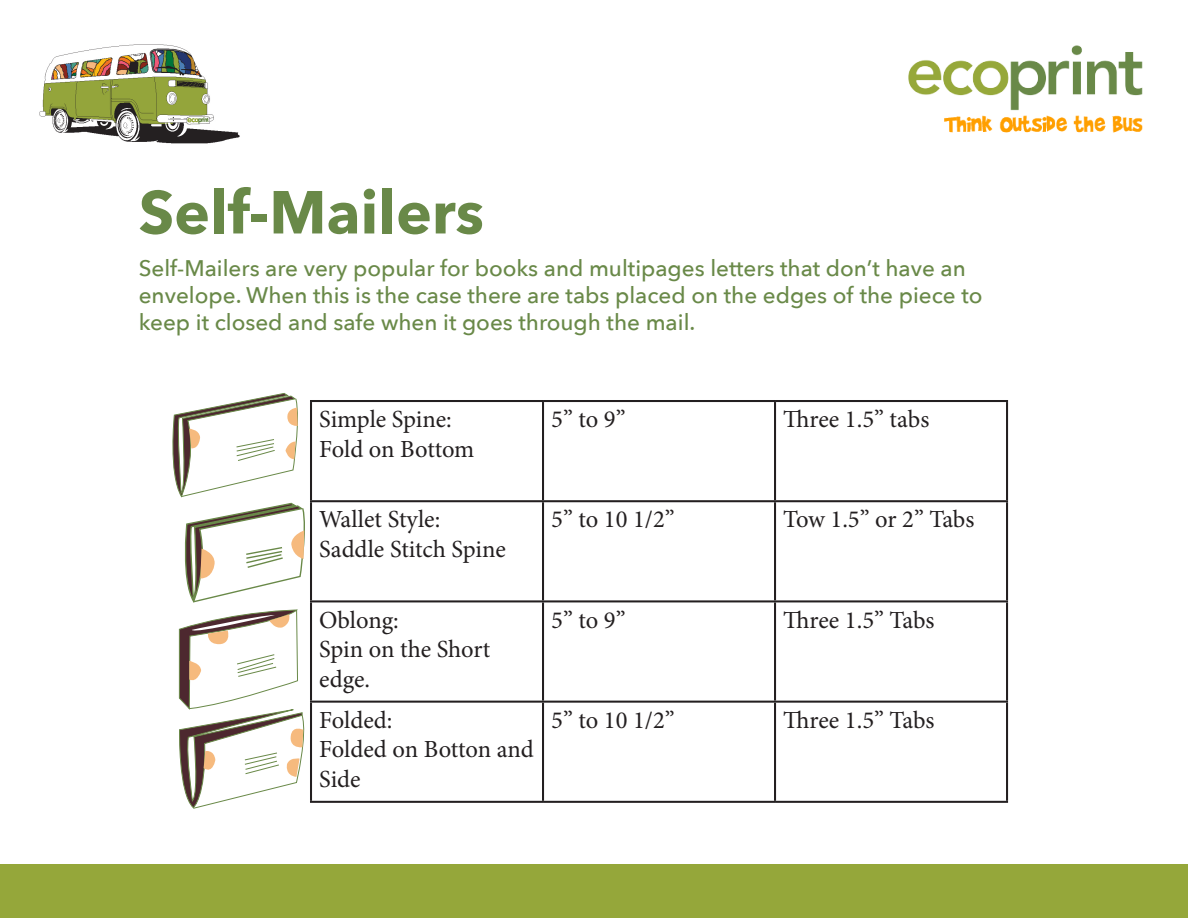
<style>
.page{position:relative;width:1188px;height:918px;background:#fff}
.page>*{position:absolute;margin:0;border:0;box-sizing:border-box;transform-origin:0 0}
.t1{font:700 60px "Avenir Next";color:#698948}
.t2{font:24.6px/29.5px "Minion Pro";letter-spacing:-.005em;color:#231f20}
.t3{font:500 22.5px/27px "Avenir Next";color:#698948}
</style>
<div class="page">
<img style="left:908px;top:45px;width:235px;height:88px">
<div style="left:0;top:864px;width:1188px;height:54px;background:#95a73a"></div>
<img style="left:39px;top:44px;width:201px;height:100px">
<hr style="left:310px;top:400px;width:233px;height:2px;background:#231f20">
<hr style="left:543px;top:400px;width:232px;height:2px;background:#231f20">
<hr style="left:542px;top:402px;width:2px;height:98px;background:#231f20">
<hr style="left:775px;top:400px;width:233px;height:2px;background:#231f20">
<hr style="left:774px;top:402px;width:2px;height:98px;background:#231f20">
<hr style="left:1006px;top:402px;width:2px;height:98px;background:#231f20">
<hr style="left:310px;top:500px;width:233px;height:2px;background:#231f20">
<hr style="left:543px;top:500px;width:232px;height:2px;background:#231f20">
<hr style="left:542px;top:502px;width:2px;height:98px;background:#231f20">
<hr style="left:775px;top:500px;width:233px;height:2px;background:#231f20">
<hr style="left:774px;top:502px;width:2px;height:98px;background:#231f20">
<hr style="left:1006px;top:502px;width:2px;height:98px;background:#231f20">
<hr style="left:310px;top:600px;width:233px;height:2px;background:#231f20">
<hr style="left:543px;top:600px;width:232px;height:2px;background:#231f20">
<hr style="left:542px;top:602px;width:2px;height:99px;background:#231f20">
<hr style="left:775px;top:600px;width:233px;height:2px;background:#231f20">
<hr style="left:774px;top:602px;width:2px;height:99px;background:#231f20">
<hr style="left:1006px;top:602px;width:2px;height:99px;background:#231f20">
<hr style="left:310px;top:701px;width:233px;height:2px;background:#231f20">
<hr style="left:543px;top:701px;width:232px;height:2px;background:#231f20">
<hr style="left:542px;top:703px;width:2px;height:98px;background:#231f20">
<hr style="left:775px;top:701px;width:233px;height:2px;background:#231f20">
<hr style="left:774px;top:703px;width:2px;height:98px;background:#231f20">
<hr style="left:1006px;top:703px;width:2px;height:98px;background:#231f20">
<hr style="left:310px;top:801px;width:233px;height:2px;background:#231f20">
<hr style="left:543px;top:801px;width:232px;height:2px;background:#231f20">
<hr style="left:775px;top:801px;width:233px;height:2px;background:#231f20">
<svg style="left:172px;top:393px;width:142px;height:416px"></svg>
<p class="t1" style="left:139px;top:161px;width:347px">Self-Mailers</p>
<p class="t3" style="left:139px;top:254px;width:845px">Self-Mailers are very popular for books and multipages letters that don’t have an envelope. When this is the case there are tabs placed on the edges of the piece to keep it closed and safe when it goes through the mail.</p>
<p class="t2" style="left:319px;top:405px;width:157px">Simple Spine:<br>Fold on Bottom</p>
<p class="t2" style="left:551px;top:405px;width:76px">5” to 9”</p>
<p class="t2" style="left:783px;top:405px;width:148px">Three 1.5” tabs</p>
<p class="t2" style="left:319px;top:505px;width:123px">Wallet Style:</p>
<p class="t2" style="left:319px;top:534px;width:188px">Saddle Stitch Spine</p>
<p class="t2" style="left:551px;top:505px;width:125px">5” to 10 1/2”</p>
<p class="t2" style="left:783px;top:505px;width:193px">Tow 1.5” or 2” Tabs</p>
<p class="t2" style="left:319px;top:605px;width:173px">Oblong:<br>Spin on the Short edge.</p>
<p class="t2" style="left:551px;top:605px;width:76px">5” to 9”</p>
<p class="t2" style="left:783px;top:605px;width:153px">Three 1.5” Tabs</p>
<p class="t2" style="left:319px;top:705px;width:216px">Folded:<br>Folded on Botton and<br>Side</p>
<p class="t2" style="left:551px;top:705px;width:125px">5” to 10 1/2”</p>
<p class="t2" style="left:783px;top:705px;width:153px">Three 1.5” Tabs</p>
</div>
